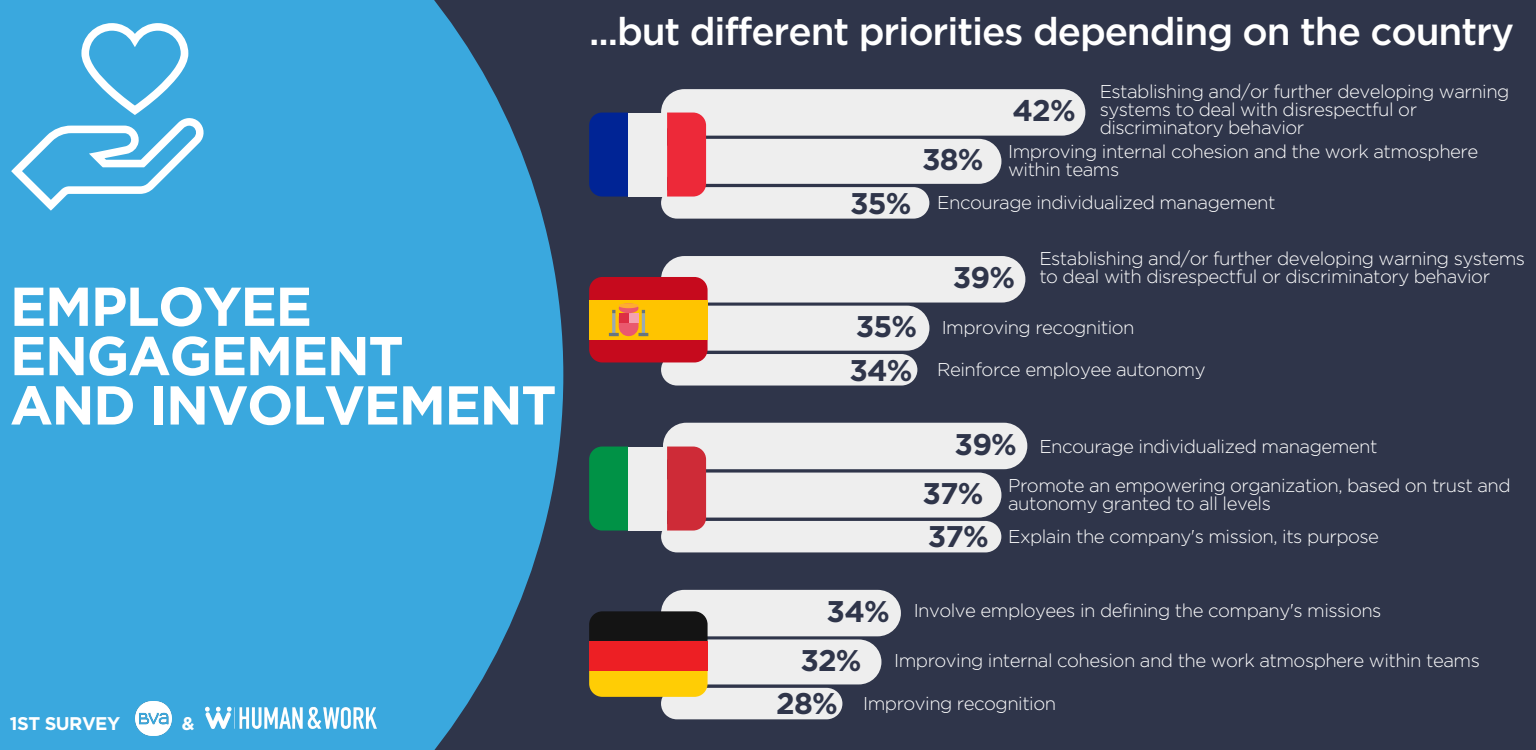
<style>
.page{position:relative;width:1536px;height:750px;background:#2f354a}
.page>*{position:absolute;margin:0;border:0;box-sizing:border-box;transform-origin:0 0}
.t1{font:700 54.6px/49.4px "Gotham";letter-spacing:-.03em;color:#fff}
.t2{font:500 38.6px "Gotham";letter-spacing:-.03em;color:#fff}
.t3{font:700 29.8px "Gotham";color:#2f354a}
.t4{font:300 18.6px/18px "Gotham";letter-spacing:-.03em;color:#fff}
.t5{font:700 18.4px "Gotham";letter-spacing:-.03em;color:#fff}
.s1{font-weight:700;font-size:29.8px;color:#2f354a}
</style>
<div class="page">
<svg style="left:0;top:0;width:563px;height:750px;background:#399ed2"></svg>
<svg style="left:11px;top:23px;width:194px;height:188px;background:#5cb7e3"></svg>
<div style="left:661px;top:89px;width:424px;height:47px;background:#eee;border-radius:23px"></div>
<div style="left:661px;top:139px;width:340px;height:45px;background:#eee;border-radius:23px"></div>
<svg style="left:661px;top:113px;width:268px;height:106px"></svg>
<div style="left:589px;top:113px;width:39px;height:84px;background:#002495"></div>
<div style="left:628px;top:113px;width:39px;height:84px;background:#eee"></div>
<div style="left:661px;top:256px;width:364px;height:47px;background:#eee;border-radius:23px"></div>
<div style="left:661px;top:306px;width:268px;height:45px;background:#eee;border-radius:23px"></div>
<div style="left:661px;top:354px;width:256px;height:32px;background:#eee"></div>
<div style="left:589px;top:277px;width:119px;height:85px;background:#c60a1d;border-radius:13px"></div>
<div style="left:589px;top:300px;width:119px;height:39px;background:#ffc400"></div>
<svg style="left:609px;top:303px;width:39px;height:33px"></svg>
<div style="left:661px;top:590px;width:240px;height:46px;background:#eee;border-radius:23px"></div>
<div style="left:661px;top:639px;width:220px;height:45px;background:#eee;border-radius:23px"></div>
<svg style="left:589px;top:671px;width:253px;height:48px"></svg>
<div style="left:589px;top:641px;width:119px;height:30px;background:#ed1f24"></div>
<div style="left:589px;top:611px;width:119px;height:30px;background:#141414"></div>
<div style="left:663px;top:423px;width:364px;height:46px;background:#eee;border-radius:23px"></div>
<svg style="left:661px;top:447px;width:340px;height:105px"></svg>
<div style="left:589px;top:447px;width:39px;height:84px;background:#009246"></div>
<div style="left:628px;top:447px;width:39px;height:84px;background:#eee"></div>
<img style="left:205px;top:707px;width:171px;height:22px">
<img style="left:135px;top:701px;width:36px;height:35px">
<h1 class="t1" style="left:10px;top:285px;width:548px">EMPLOYEE<br>ENGAGEMENT<br>AND INVOLVEMENT</h1>
<p class="t5" style="left:10px;top:716px;width:112px">1ST SURVEY</p>
<p class="t5" style="left:182px;top:716px;width:14px">&amp;</p>
<h2 class="t2" style="left:589px;top:15px;width:926px">...but different priorities depending on the country</h2>
<p class="t4" style="left:1100px;top:83px;width:411px">Establishing and/or further developing warning systems to deal with disrespectful or discriminatory behavior</p>
<h3 class="t3" style="left:1013px;top:97px;width:65px">42%</h3>
<p class="t4" style="left:922px;top:144px;width:558px;text-indent:86px">Improving internal cohesion and the work atmosphere<br><sup>38%</sup> within teams</p>
<p class="t4" style="left:850px;top:195px;width:427px"><span class="s1">35%</span> Encourage individualized management</p>
<p class="t4" style="left:953px;top:250px;width:574px;text-indent:87px">Establishing and/or further developing warning systems<br><span class="s1">39%</span> to deal with disrespectful or discriminatory behavior</p>
<p class="t4" style="left:856px;top:320px;width:280px"><span class="s1">35%</span> Improving recognition</p>
<p class="t4" style="left:849px;top:361px;width:358px"><span class="s1">34%</span> Reinforce employee autonomy</p>
<h3 class="t3" style="left:955px;top:431px;width:64px">39%</h3>
<p class="t4" style="left:1008px;top:427px;width:504px;line-height:39.8px;text-indent:31px">Encourage individualized management<br>Promote an empowering organization, based on trust and</p>
<p class="t4" style="left:922px;top:488px;width:458px;line-height:32.6px"><sup>37%</sup> autonomy granted to all levels<br><span class="s1">37%</span> Explain the company's mission, its purpose</p>
<p class="t4" style="left:827px;top:603px;width:556px"><span class="s1">34%</span> Involve employees in defining the company's missions</p>
<p class="t4" style="left:800px;top:652px;width:681px"><span class="s1">32%</span> Improving internal cohesion and the work atmosphere within teams</p>
<p class="t4" style="left:776px;top:695px;width:281px"><span class="s1">28%</span> Improving recognition</p>
</div>
